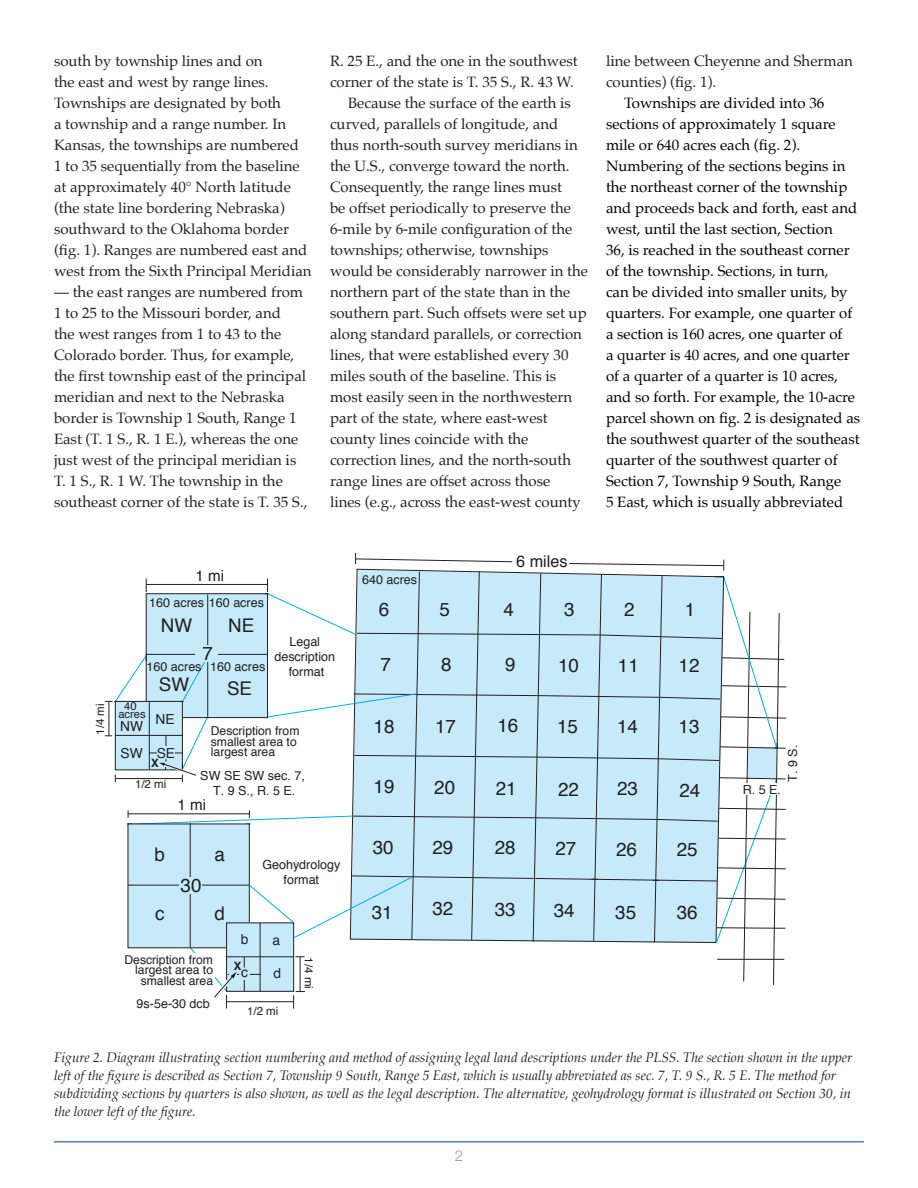
<style>
.page{position:relative;width:918px;height:1188px;background:#fff}
.page>*{position:absolute;margin:0;border:0;box-sizing:border-box;transform-origin:0 0}
.t1{font:18.9px "Helvetica";color:#231f20}
.t2{font:16.2px "Helvetica";color:#231f20}
.t3{font:15.15px "Helvetica";color:#231f20}
.PIC_Body_First_Graph{font:15px/21px "Palatino";color:#231f20}
.PIC_Body_Copy{font:15px/21px "Palatino";color:#231f20}
.PIC_Body_Copy-2{font:15px/21px "Palatino";color:#000}
.t4{font:300 15px "Helvetica Neue";color:#959ca1}
.t5{font:13.8px/27.5px "Helvetica";color:#231f20}
.PIC_Caption{font:italic 13.5px/18px "Palatino";color:#231f20}
.t6{font:12.6px/14.9px "Helvetica";color:#231f20;text-align:center}
.t7{font:12.15px/10.5px "Helvetica";color:#231f20}
.t8{font:11.55px "Helvetica";color:#231f20}
.t9{font:700 11.55px "Helvetica";color:#231f20}
.t10{font:11.25px/8.4px "Helvetica";color:#231f20;text-align:center}
</style>
<div class="page">
<hr style="left:54px;top:1142px;width:810px;height:1px;background:#0040a6">
<svg style="left:105px;top:553px;width:682px;height:456px"></svg>
<div style="left:744px;top:784px;width:5px;height:11px;background:#fff"></div>
<div style="left:770px;top:783px;width:8px;height:12px;background:#fff"></div>
<p class="PIC_Body_First_Graph" style="left:54px;top:51px;width:259px">south by township lines and on<br>the east and west by range lines.<br>Townships are designated by both<br>a township and a range number. In Kansas, the townships are numbered<br>1 to 35 sequentially from the baseline at approximately 40° North latitude (the state line bordering Nebraska) southward to the Oklahoma border (fig. 1). Ranges are numbered east and west from the Sixth Principal Meridian</p>
<p class="PIC_Body_First_Graph" style="left:54px;top:282px;width:255px">— the east ranges are numbered from 1 to 25 to the Missouri border, and<br>the west ranges from 1 to 43 to the Colorado border. Thus, for example, the first township east of the principal meridian and next to the Nebraska border is Township 1 South, Range 1<br>East (T. 1 S., R. 1 E.), whereas the one just west of the principal meridian is T. 1 S., R. 1 W. The township in the southeast corner of the state is T. 35 S.,</p>
<p class="t3" style="left:195px;top:566px;width:30px">1 mi</p>
<p class="t6" style="left:149px;top:596px;width:116px">160 acres 160 acres</p>
<p class="t1" style="left:161px;top:613px;width:33px">NW</p>
<p class="t1" style="left:228px;top:613px;width:28px">NE</p>
<p class="PIC_Body_First_Graph" style="left:330px;top:51px;width:249px">R. 25 E., and the one in the southwest corner of the state is T. 35 S., R. 43 W.</p>
<p class="PIC_Body_Copy" style="left:330px;top:93px;width:260px;text-indent:18px">Because the surface of the earth is curved, parallels of longitude, and thus north-south survey meridians in the U.S., converge toward the north.<br>Consequently, the range lines must<br>be offset periodically to preserve the 6-mile by 6-mile configuration of the townships; otherwise, townships would be considerably narrower in the northern part of the state than in the southern part. Such offsets were set up along standard parallels, or correction lines, that were established every 30 miles south of the baseline. This is most easily seen in the northwestern part of the state, where east-west county lines coincide with the correction lines, and the north-south range lines are offset across those<br>lines (e.g., across the east-west county</p>
<p class="t6" style="left:362px;top:573px;width:57px">640 acres</p>
<p class="t1" style="left:379px;top:596px;width:12px">6</p>
<p class="t1" style="left:439px;top:596px;width:12px">5</p>
<p class="t2" style="left:516px;top:551px;width:53px">6 miles</p>
<p class="t1" style="left:504px;top:596px;width:12px">4</p>
<p class="t1" style="left:564px;top:596px;width:12px">3</p>
<p class="t8" style="left:92px;top:735px;width:33px;rotate:-90deg">1/4 mi</p>
<p class="t1" style="left:203px;top:641px;width:12px">7</p>
<p class="t6" style="left:210px;top:660px;width:57px">160 acres</p>
<p class="t6" style="left:147px;top:660px;width:57px">160 acres</p>
<p class="t1" style="left:159px;top:672px;width:32px">SW</p>
<p class="t1" style="left:227px;top:676px;width:27px">SE</p>
<p class="t6" style="left:274px;top:635px;width:62px">Legal description format</p>
<p class="t10" style="left:118px;top:702px;width:29px">40 acres</p>
<p class="t5" style="left:155px;top:706px;width:21px">NE</p>
<p class="t5" style="left:120px;top:713px;width:24px">NW<br>SW</p>
<p class="t5" style="left:157px;top:740px;width:20px">SE</p>
<p class="t9" style="left:151px;top:755px;width:9px">X</p>
<p class="t8" style="left:135px;top:776px;width:33px">1/2 mi</p>
<p class="t7" style="left:211px;top:727px;width:90px">Description from smallest area to largest area</p>
<p class="t6" style="left:200px;top:769px;width:106px">SW SE SW sec. 7,<br>T. 9 S., R. 5 E.</p>
<p class="t3" style="left:177px;top:795px;width:30px">1 mi</p>
<p class="t1" style="left:155px;top:842px;width:12px">b</p>
<p class="t1" style="left:214px;top:842px;width:12px">a</p>
<p class="t1" style="left:181px;top:872px;width:22px">30</p>
<p class="t1" style="left:155px;top:901px;width:11px">c</p>
<p class="t1" style="left:214px;top:901px;width:12px">d</p>
<p class="t7" style="left:124px;top:955px;width:90px;text-align:right">Description from largest area to smallest area</p>
<p class="t6" style="left:137px;top:996px;width:75px">9s-5e-30 dcb</p>
<p class="t6" style="left:262px;top:858px;width:80px">Geohydrology format</p>
<p class="t5" style="left:241px;top:927px;width:9px">b</p>
<p class="t5" style="left:273px;top:927px;width:9px">a</p>
<p class="t5" style="left:241px;top:959px;width:8px">c</p>
<p class="t5" style="left:273px;top:960px;width:9px">d</p>
<p class="t9" style="left:234px;top:958px;width:9px">X</p>
<p class="t8" style="left:247px;top:1003px;width:33px">1/2 mi</p>
<p class="t8" style="left:317px;top:957px;width:33px;rotate:90deg">1/4 mi</p>
<p class="t1" style="left:381px;top:652px;width:12px">7</p>
<p class="t1" style="left:374px;top:713px;width:22px">18</p>
<p class="t1" style="left:374px;top:774px;width:22px">19</p>
<p class="t1" style="left:373px;top:834px;width:22px">30</p>
<p class="t1" style="left:372px;top:899px;width:22px">31</p>
<p class="t1" style="left:441px;top:652px;width:12px">8</p>
<p class="t1" style="left:435px;top:713px;width:22px">17</p>
<p class="t1" style="left:434px;top:775px;width:22px">20</p>
<p class="t1" style="left:432px;top:834px;width:22px">29</p>
<p class="t1" style="left:433px;top:896px;width:22px">32</p>
<p class="t1" style="left:505px;top:652px;width:12px">9</p>
<p class="t1" style="left:558px;top:652px;width:22px">10</p>
<p class="t1" style="left:497px;top:713px;width:22px">16</p>
<p class="t1" style="left:557px;top:713px;width:22px">15</p>
<p class="t1" style="left:496px;top:775px;width:22px">21</p>
<p class="t1" style="left:558px;top:776px;width:22px">22</p>
<p class="t1" style="left:495px;top:834px;width:22px">28</p>
<p class="t1" style="left:555px;top:835px;width:22px">27</p>
<p class="t1" style="left:495px;top:897px;width:22px">33</p>
<p class="t1" style="left:554px;top:898px;width:22px">34</p>
<p class="PIC_Body_Copy" style="left:606px;top:51px;width:248px">line between Cheyenne and Sherman counties) (fig. 1).</p>
<p class="PIC_Body_Copy-2" style="left:606px;top:93px;width:256px;text-indent:18px">Townships are divided into 36 sections of approximately 1 square mile or 640 acres each (fig. 2).<br>Numbering of the sections begins in the northeast corner of the township and proceeds back and forth, east and west, until the last section, Section<br>36, is reached in the southeast corner of the township. Sections, in turn,<br>can be divided into smaller units, by quarters. For example, one quarter of a section is 160 acres, one quarter of<br>a quarter is 40 acres, and one quarter of a quarter of a quarter is 10 acres, and so forth. For example, the 10-acre parcel shown on fig. 2 is designated as the southwest quarter of the southeast quarter of the southwest quarter of Section 7, Township 9 South, Range<br>5 East, which is usually abbreviated</p>
<p class="t1" style="left:624px;top:596px;width:12px">2</p>
<p class="t1" style="left:685px;top:596px;width:12px">1</p>
<p class="t1" style="left:618px;top:652px;width:22px">11</p>
<p class="t1" style="left:679px;top:652px;width:22px">12</p>
<p class="t1" style="left:617px;top:713px;width:22px">14</p>
<p class="t1" style="left:679px;top:714px;width:22px">13</p>
<p class="t1" style="left:617px;top:775px;width:22px">23</p>
<p class="t1" style="left:679px;top:777px;width:22px">24</p>
<p class="t6" style="left:743px;top:783px;width:40px">R. 5 E.</p>
<p class="t6" style="left:786px;top:782px;width:38px;rotate:-90deg">T. 9 S.</p>
<p class="t1" style="left:616px;top:836px;width:22px">26</p>
<p class="t1" style="left:677px;top:836px;width:22px">25</p>
<p class="t1" style="left:615px;top:899px;width:22px">35</p>
<p class="t1" style="left:677px;top:899px;width:22px">36</p>
<p class="PIC_Caption" style="left:54px;top:1049px;width:800px">Figure 2. Diagram illustrating section numbering and method of assigning legal land descriptions under the PLSS. The section shown in the upper left of the figure is described as Section 7, Township 9 South, Range 5 East, which is usually abbreviated as sec. 7, T. 9 S., R. 5 E. The method for subdividing sections by quarters is also shown, as well as the legal description. The alternative, geohydrology format is illustrated on Section 30, in the lower left of the figure.</p>
<p class="t4" style="left:455px;top:1143px;width:10px">2</p>
</div>
